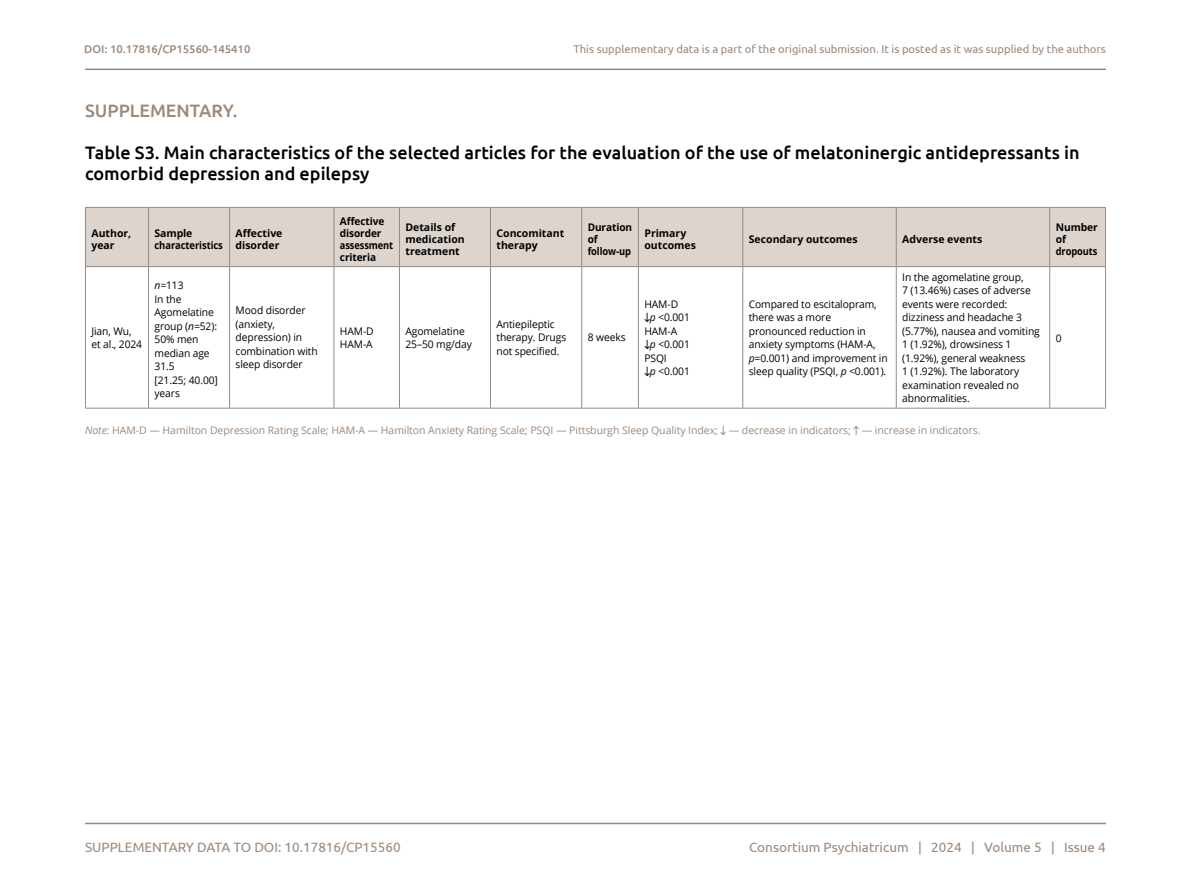
<style>
.page{position:relative;width:1191px;height:893px;background:#fff}
.page>*{position:absolute;margin:0;border:0;box-sizing:border-box;transform-origin:0 0}
.t1{font:500 18px/21px "Ubuntu";color:#000001}
.t2{font:500 18px "Ubuntu";color:#9d8879}
.t3{font:13.5px "Ubuntu";color:#9d8879}
.t4{font:11.25px "Ubuntu";color:#9d8879}
.t5{font:500 11.25px "Ubuntu";color:#9d8879}
.t6{font:10.5px/13.5px "Open Sans";letter-spacing:-.01em;color:#000001}
.t7{font:700 10.5px/12px "Open Sans";color:#000001}
.t8{font:10.5px "Open Sans";letter-spacing:-.005em;color:#9d8879}
.t9{font:700 10.5px/12px "Open Sans";color:#000001;scale:.96 1}
.s1{font-style:italic}
.s2{font-family:"Aeroport"}
</style>
<div class="page">
<hr style="left:85px;top:823px;width:1021px;height:1px;background:#9d8879">
<hr style="left:85px;top:69px;width:1021px;height:1px;background:#9d8879">
<div style="left:86px;top:208px;width:1019px;height:58px;background:#ddd5cd"></div>
<hr style="left:148px;top:208px;width:1px;height:58px;background:#9d8879">
<hr style="left:229px;top:208px;width:1px;height:58px;background:#9d8879">
<hr style="left:333px;top:208px;width:1px;height:58px;background:#9d8879">
<hr style="left:399px;top:208px;width:1px;height:58px;background:#9d8879">
<hr style="left:490px;top:208px;width:1px;height:58px;background:#9d8879">
<hr style="left:581px;top:208px;width:1px;height:58px;background:#9d8879">
<hr style="left:638px;top:208px;width:1px;height:58px;background:#9d8879">
<hr style="left:742px;top:208px;width:1px;height:58px;background:#9d8879">
<hr style="left:896px;top:208px;width:1px;height:58px;background:#9d8879">
<hr style="left:1049px;top:208px;width:1px;height:58px;background:#9d8879">
<hr style="left:148px;top:267px;width:1px;height:141px;background:#9d8879">
<hr style="left:229px;top:267px;width:1px;height:141px;background:#9d8879">
<hr style="left:333px;top:267px;width:1px;height:141px;background:#9d8879">
<hr style="left:399px;top:267px;width:1px;height:141px;background:#9d8879">
<hr style="left:490px;top:267px;width:1px;height:141px;background:#9d8879">
<hr style="left:581px;top:267px;width:1px;height:141px;background:#9d8879">
<hr style="left:638px;top:267px;width:1px;height:141px;background:#9d8879">
<hr style="left:742px;top:267px;width:1px;height:141px;background:#9d8879">
<hr style="left:896px;top:267px;width:1px;height:141px;background:#9d8879">
<hr style="left:1049px;top:267px;width:1px;height:141px;background:#9d8879">
<hr style="left:85px;top:267px;width:1px;height:141px;background:#9d8879">
<hr style="left:1105px;top:267px;width:1px;height:141px;background:#9d8879">
<hr style="left:85px;top:408px;width:63px;height:1px;background:#9d8879">
<hr style="left:148px;top:408px;width:82px;height:1px;background:#9d8879">
<hr style="left:230px;top:408px;width:104px;height:1px;background:#9d8879">
<hr style="left:334px;top:408px;width:65px;height:1px;background:#9d8879">
<hr style="left:399px;top:408px;width:91px;height:1px;background:#9d8879">
<hr style="left:490px;top:408px;width:92px;height:1px;background:#9d8879">
<hr style="left:582px;top:408px;width:56px;height:1px;background:#9d8879">
<hr style="left:638px;top:408px;width:105px;height:1px;background:#9d8879">
<hr style="left:743px;top:408px;width:153px;height:1px;background:#9d8879">
<hr style="left:896px;top:408px;width:153px;height:1px;background:#9d8879">
<hr style="left:1049px;top:408px;width:56px;height:1px;background:#9d8879">
<hr style="left:85px;top:207px;width:63px;height:1px;background:#9d8879">
<hr style="left:85px;top:208px;width:1px;height:58px;background:#9d8879">
<hr style="left:148px;top:207px;width:82px;height:1px;background:#9d8879">
<hr style="left:230px;top:207px;width:104px;height:1px;background:#9d8879">
<hr style="left:334px;top:207px;width:65px;height:1px;background:#9d8879">
<hr style="left:399px;top:207px;width:91px;height:1px;background:#9d8879">
<hr style="left:490px;top:207px;width:92px;height:1px;background:#9d8879">
<hr style="left:582px;top:207px;width:56px;height:1px;background:#9d8879">
<hr style="left:638px;top:207px;width:105px;height:1px;background:#9d8879">
<hr style="left:743px;top:207px;width:153px;height:1px;background:#9d8879">
<hr style="left:896px;top:207px;width:153px;height:1px;background:#9d8879">
<hr style="left:1049px;top:207px;width:56px;height:1px;background:#9d8879">
<hr style="left:1105px;top:208px;width:1px;height:58px;background:#9d8879">
<hr style="left:85px;top:266px;width:63px;height:1px;background:#9d8879">
<hr style="left:148px;top:266px;width:82px;height:1px;background:#9d8879">
<hr style="left:230px;top:266px;width:104px;height:1px;background:#9d8879">
<hr style="left:334px;top:266px;width:65px;height:1px;background:#9d8879">
<hr style="left:399px;top:266px;width:91px;height:1px;background:#9d8879">
<hr style="left:490px;top:266px;width:92px;height:1px;background:#9d8879">
<hr style="left:582px;top:266px;width:56px;height:1px;background:#9d8879">
<hr style="left:638px;top:266px;width:105px;height:1px;background:#9d8879">
<hr style="left:743px;top:266px;width:153px;height:1px;background:#9d8879">
<hr style="left:896px;top:266px;width:153px;height:1px;background:#9d8879">
<hr style="left:1049px;top:266px;width:56px;height:1px;background:#9d8879">
<p class="t5" style="left:84px;top:42px;width:168px">DOI: 10.17816/CP15560-145410</p>
<p class="t4" style="left:573px;top:43px;width:534px">This supplementary data is a part of the original submission. It is posted as it was supplied by the authors</p>
<h1 class="t2" style="left:85px;top:99px;width:154px">SUPPLEMENTARY.</h1>
<h1 class="t1" style="left:85px;top:141px;width:996px">Table S3. Main characteristics of the selected articles for the evaluation of the use of melatoninergic antidepressants in comorbid depression and epilepsy</h1>
<p class="t7" style="left:91px;top:227px;width:41px">Author, year</p>
<p class="t7" style="left:154px;top:227px;width:70px">Sample characteristics</p>
<p class="t7" style="left:235px;top:227px;width:48px">Affective disorder</p>
<p class="t6" style="left:91px;top:324px;width:52px">Jian, Wu, et al., 2024</p>
<p class="t6" style="left:155px;top:278px;width:65px"><span class="s1">n=</span>113<br>In the<br>Agomelatine group (<span class="s1">n=</span>52):<br>50% men median age<br>31.5<br>[21.25; 40.00] years</p>
<p class="t6" style="left:236px;top:304px;width:84px">Mood disorder (anxiety, depression) in combination with sleep disorder</p>
<p class="t9" style="left:340px;top:215px;width:57px">Affective disorder assessment criteria</p>
<p class="t7" style="left:405px;top:221px;width:61px">Details of medication treatment</p>
<p class="t7" style="left:496px;top:227px;width:69px">Concomitant therapy</p>
<p class="t9" style="left:588px;top:221px;width:48px">Duration of follow-up</p>
<p class="t7" style="left:644px;top:227px;width:53px">Primary outcomes</p>
<p class="t7" style="left:749px;top:233px;width:110px">Secondary outcomes</p>
<p class="t7" style="left:902px;top:233px;width:82px">Adverse events</p>
<p class="t7" style="left:1055px;top:221px;width:43px">Number of dropouts</p>
<p class="t6" style="left:340px;top:324px;width:35px">HAM-D<br>HAM-A</p>
<p class="t6" style="left:405px;top:324px;width:68px">Agomelatine<br>25–50 mg/day</p>
<p class="t6" style="left:496px;top:317px;width:71px">Antiepileptic therapy. Drugs not specified.</p>
<p class="t6" style="left:588px;top:331px;width:39px">8 weeks</p>
<p class="t6" style="left:644px;top:297px;width:47px">HAM-D <span class="s2">↓</span><span class="s1">p &lt;</span>0.001<br>HAM-A <span class="s2">↓</span><span class="s1">p &lt;</span>0.001<br>PSQI<br><span class="s2">↓</span><span class="s1">p &lt;</span>0.001</p>
<p class="t6" style="left:749px;top:297px;width:140px">Compared to escitalopram, there was a more pronounced reduction in anxiety symptoms (HAM-A, <span class="s1">p=</span>0.001) and improvement in sleep quality (PSQI, <span class="s1">p &lt;</span>0.001).</p>
<p class="t6" style="left:902px;top:270px;width:139px">In the agomelatine group,<br>7 (13.46%) cases of adverse events were recorded: dizziness and headache 3 (5.77%), nausea and vomiting<br>1 (1.92%), drowsiness 1 (1.92%), general weakness<br>1 (1.92%). The laboratory examination revealed no abnormalities.</p>
<p class="t6" style="left:1055px;top:331px;width:7px">0</p>
<p class="t8" style="left:85px;top:423px;width:897px"><span class="s1">Note:</span> HAM-D — Hamilton Depression Rating Scale; HAM-A — Hamilton Anxiety Rating Scale; PSQI — Pittsburgh Sleep Quality Index; <span class="s2">↓</span> — decrease in indicators; <span class="s2">↑</span> — increase in indicators.</p>
<p class="t3" style="left:85px;top:839px;width:317px">SUPPLEMENTARY DATA TO DOI: 10.17816/CP15560</p>
<p class="t3" style="left:749px;top:839px;width:358px">Consortium Psychiatricum | 2024 | Volume 5 | Issue 4</p>
</div>
